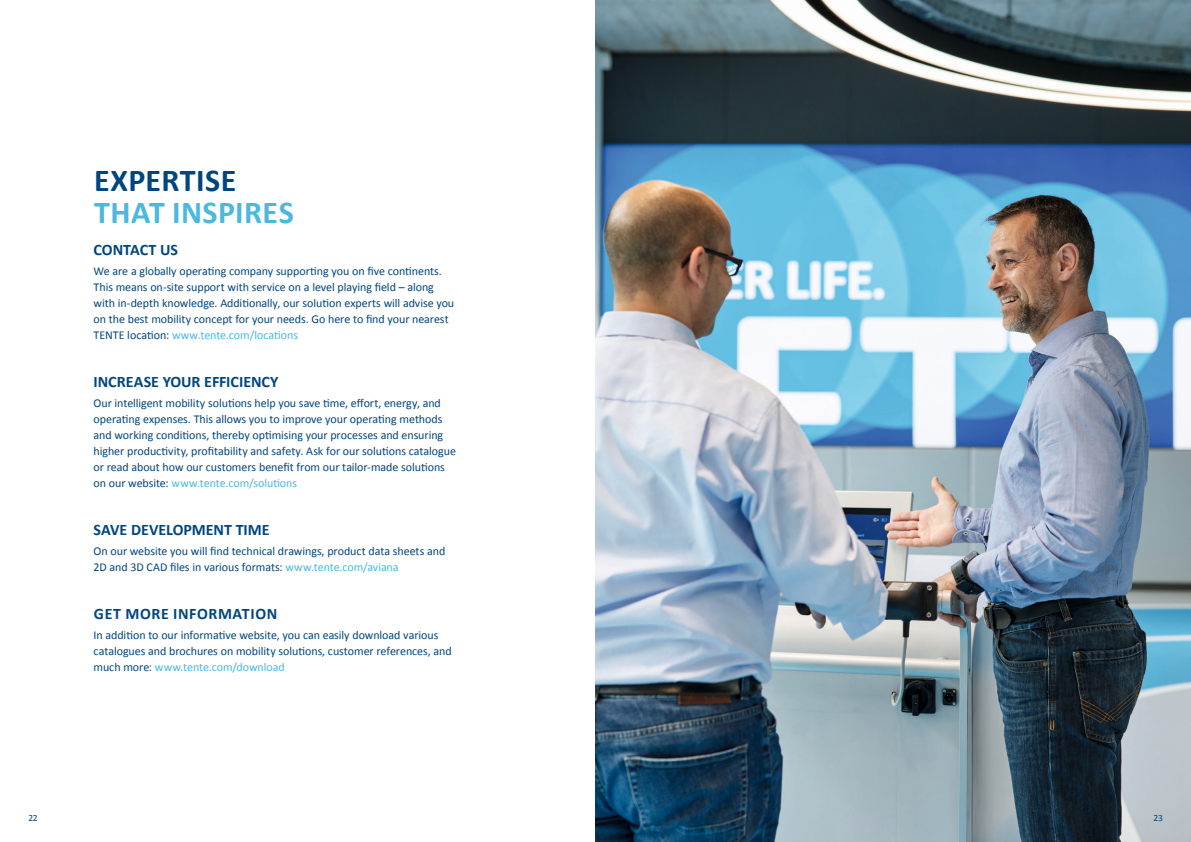
<style>
.page{position:relative;width:1191px;height:842px;background:#fff}
.page>*{position:absolute;margin:0;border:0;box-sizing:border-box;transform-origin:0 0}
.t1{font:700 32px "Calibri";letter-spacing:.01em;color:#4ab8df}
.t2{font:700 32px "Calibri";letter-spacing:.015em;color:#00467e}
.t3{font:700 16px "Calibri";color:#00467e}
.t4{font:700 16px "Calibri";letter-spacing:.04em;color:#00467e}
.t5{font:12px/16px "Calibri";letter-spacing:-.005em;color:#00467e}
.t6{font:9.5px "Calibri";color:#00467e}
.s1{color:#4ab8df}
</style>
<div class="page">
<img style="left:595px;top:0;width:596px;height:842px">
<h1 class="t2" style="left:94px;top:160px;width:144px">EXPERTISE</h1>
<h1 class="t1" style="left:94px;top:192px;width:201px">THAT INSPIRES</h1>
<h2 class="t3" style="left:94px;top:239px;width:86px">CONTACT US</h2>
<p class="t5" style="left:94px;top:263px;width:362px">We are a globally operating company supporting you on five continents.<br>This means on-site support with service on a level playing field – along with in-depth knowledge. Additionally, our solution experts will advise you on the best mobility concept for your needs. Go here to find your nearest TENTE location: <span class="s1">www.tente.com/locations</span></p>
<h2 class="t3" style="left:94px;top:371px;width:186px">INCREASE YOUR EFFICIENCY</h2>
<p class="t5" style="left:94px;top:395px;width:364px">Our intelligent mobility solutions help you save time, effort, energy, and operating expenses. This allows you to improve your operating methods and working conditions, thereby optimising your processes and ensuring higher productivity, profitability and safety. Ask for our solutions catalogue or read about how our customers benefit from our tailor-made solutions on our website: <span class="s1">www.tente.com/solutions</span></p>
<h2 class="t3" style="left:94px;top:519px;width:178px">SAVE DEVELOPMENT TIME</h2>
<p class="t5" style="left:94px;top:543px;width:353px">On our website you will find technical drawings, product data sheets and<br>2D and 3D CAD files in various formats: <span class="s1">www.tente.com/aviana</span></p>
<h2 class="t4" style="left:94px;top:603px;width:185px">GET MORE INFORMATION</h2>
<p class="t5" style="left:94px;top:627px;width:359px">In addition to our informative website, you can easily download various catalogues and brochures on mobility solutions, customer references, and much more: <span class="s1">www.tente.com/download</span></p>
<p class="t6" style="left:28px;top:812px;width:11px">22</p>
<p class="t6" style="left:1153px;top:812px;width:11px">23</p>
</div>
